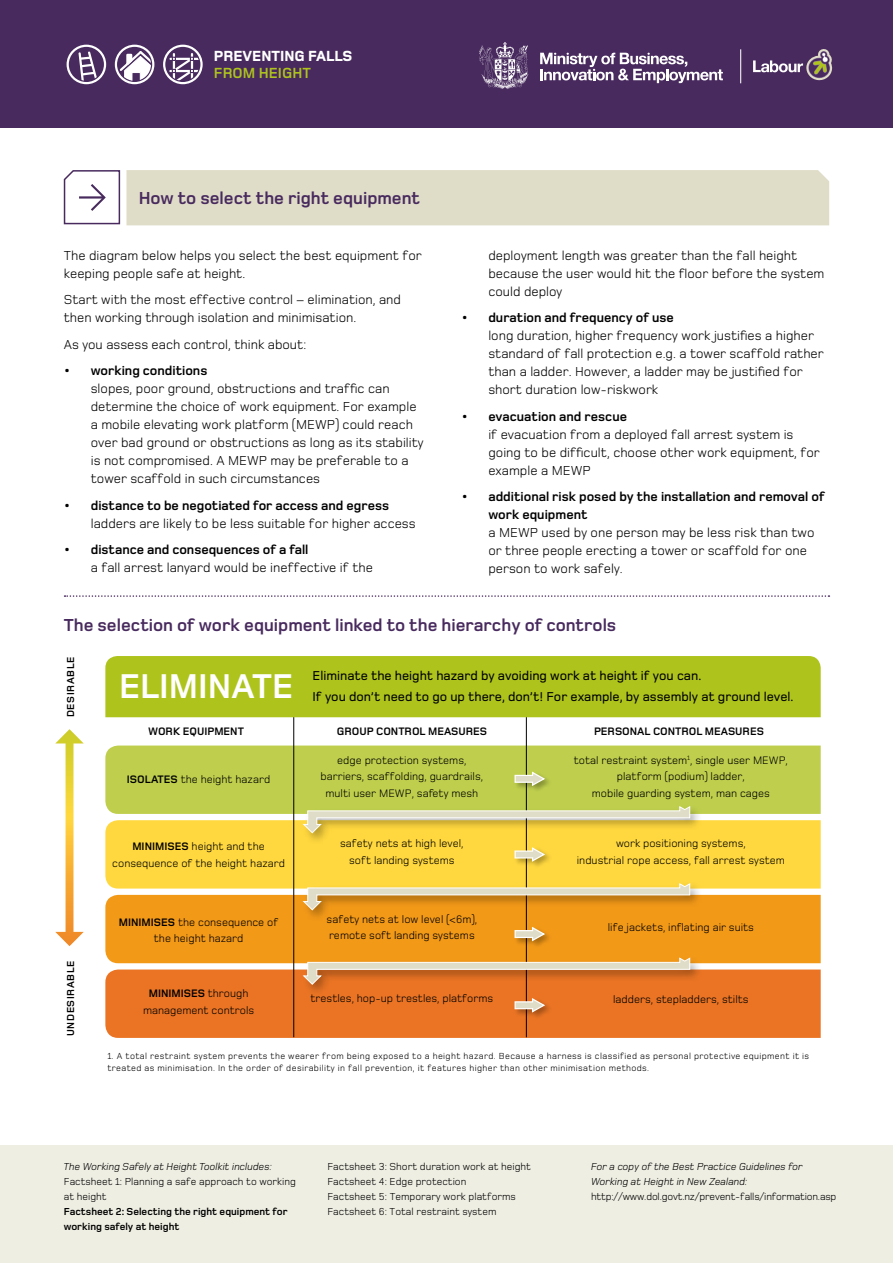
<style>
.page{position:relative;width:893px;height:1263px;background:#fff}
.page>*{position:absolute;margin:0;border:0;box-sizing:border-box;transform-origin:0 0}
.t1{font:700 35.7px "Foundry Monoline";color:#fff}
.t2{font:700 18px "Foundry Monoline";color:#482a5e}
.t3{font:800 15.15px "Foundry Monoline";color:#fff}
.t4{font:700 15.15px "Foundry Monoline";color:#aec41d}
.t5{font:13.5px/18px "Foundry Monoline";color:#000}
.t6{font:700 13.5px/18px "Foundry Monoline";color:#000}
.t7{font:500 13.35px "Foundry Monoline";color:#000}
.t8{font:11.25px/16.5px "Foundry Monoline";color:#000;text-align:center}
.t9{font:700 11.25px "Foundry Monoline";color:#000}
.t10{font:10.5px/15px "Foundry Monoline";color:#000}
.t11{font:italic 10.5px/15px "Foundry Monoline";color:#000}
.t12{font:700 10.5px/15px "Foundry Monoline";color:#000}
.t13{font:700 10.5px "Foundry Monoline";letter-spacing:.06em;color:#000}
.t14{font:9.15px/11.9px "Foundry Monoline";letter-spacing:.04em;color:#000}
.s1{font-weight:700}
</style>
<div class="page">
<div style="left:0;top:0;width:893px;height:128px;background:#482a5e"></div>
<div style="left:67px;top:45px;width:39px;height:39px;border:2px solid #fff;border-radius:50%"></div>
<svg style="left:77px;top:50px;width:26px;height:31px"></svg>
<div style="left:115px;top:45px;width:39px;height:39px;border:2px solid #fff;border-radius:50%"></div>
<svg style="left:118px;top:49px;width:33px;height:32px"></svg>
<div style="left:163px;top:45px;width:40px;height:39px;border:2px solid #fff;border-radius:50%"></div>
<hr style="left:171px;top:58px;width:28px;height:2px;background:#fff">
<hr style="left:170px;top:70px;width:29px;height:2px;background:#fff">
<hr style="left:173px;top:54px;width:2px;height:27px;background:#fff">
<hr style="left:191px;top:54px;width:2px;height:27px;background:#fff">
<svg style="left:171px;top:56px;width:24px;height:25px"></svg>
<svg style="left:65px;top:595px;width:764px;height:2px"></svg>
<div style="left:105px;top:745px;width:716px;height:69px;background:#bfcf4d"></div>
<div style="left:105px;top:820px;width:716px;height:68px;background:#ffd83f"></div>
<div style="left:105px;top:895px;width:716px;height:68px;background:#f39918"></div>
<div style="left:105px;top:969px;width:716px;height:69px;background:#ea7424"></div>
<hr style="left:293px;top:701px;width:1px;height:336px;background:#000">
<hr style="left:526px;top:701px;width:1px;height:336px;background:#000">
<div style="left:105px;top:656px;width:716px;height:61px;background:#aec41d"></div>
<svg style="left:55px;top:729px;width:29px;height:217px"></svg>
<div style="left:513px;top:770px;width:39px;height:23px;background:#000;opacity:.3"></div>
<svg style="left:514px;top:771px;width:32px;height:16px"></svg>
<div style="left:513px;top:925px;width:39px;height:23px;background:#000;opacity:.3"></div>
<svg style="left:514px;top:926px;width:32px;height:16px"></svg>
<div style="left:513px;top:846px;width:39px;height:23px;background:#000;opacity:.3"></div>
<svg style="left:514px;top:846px;width:32px;height:17px"></svg>
<div style="left:513px;top:997px;width:39px;height:22px;background:#000;opacity:.3"></div>
<svg style="left:514px;top:997px;width:32px;height:17px"></svg>
<div style="left:301px;top:803px;width:401px;height:42px;background:#000;opacity:.3"></div>
<svg style="left:302px;top:805px;width:389px;height:29px;background:#dfd173"></svg>
<div style="left:301px;top:880px;width:401px;height:42px;background:#000;opacity:.3"></div>
<svg style="left:302px;top:882px;width:389px;height:29px;background:#e5b255"></svg>
<div style="left:301px;top:955px;width:401px;height:41px;background:#000;opacity:.3"></div>
<svg style="left:302px;top:957px;width:389px;height:28px;background:#de9655"></svg>
<div style="left:0;top:1145px;width:893px;height:118px;background:#efeee3"></div>
<svg style="left:540px;top:53px;width:183px;height:30px"></svg>
<svg style="left:479px;top:42px;width:49px;height:47px"></svg>
<svg style="left:753px;top:49px;width:79px;height:32px"></svg>
<hr style="left:740px;top:49px;width:1px;height:34px;background:#fff">
<svg style="left:63px;top:170px;width:766px;height:55px;background:#e0ddcb"></svg>
<p class="t3" style="left:214px;top:48px;width:140px">PREVENTING FALLS</p>
<p class="t4" style="left:214px;top:65px;width:99px">from height</p>
<h2 class="t2" style="left:139px;top:188px;width:283px">How to select the right equipment</h2>
<p class="t5" style="left:64px;top:246px;width:360px">The diagram below helps you select the best equipment for keeping people safe at height.</p>
<p class="t5" style="left:64px;top:290px;width:339px">Start with the most effective control – elimination, and then working through isolation and minimisation.</p>
<p class="t5" style="left:64px;top:335px;width:244px">As you assess each control, think about:</p>
<p class="t6" style="left:64px;top:362px;width:145px">• working conditions</p>
<p class="t5" style="left:91px;top:379px;width:334px">slopes, poor ground, obstructions and traffic can determine the choice of work equipment. For example a mobile elevating work platform (MEWP) could reach over bad ground or obstructions as long as its stability is not compromised. A MEWP may be preferable to a tower scaffold in such circumstances</p>
<p class="t6" style="left:64px;top:496px;width:327px">• distance to be negotiated for access and egress</p>
<p class="t5" style="left:91px;top:514px;width:326px">ladders are likely to be less suitable for higher access</p>
<p class="t6" style="left:64px;top:541px;width:246px">• distance and consequences of a fall</p>
<p class="t5" style="left:91px;top:558px;width:284px">a fall arrest lanyard would be ineffective if the</p>
<p class="t5" style="left:488px;top:246px;width:338px">deployment length was greater than the fall height because the user would hit the floor before the system could deploy</p>
<p class="t6" style="left:461px;top:308px;width:214px">• duration and frequency of use</p>
<p class="t5" style="left:488px;top:326px;width:337px">long duration, higher frequency work justifies a higher standard of fall protection e.g. a tower scaffold rather than a ladder. However, a ladder may be justified for short duration low-riskwork</p>
<p class="t6" style="left:461px;top:407px;width:167px">• evacuation and rescue</p>
<p class="t5" style="left:488px;top:425px;width:333px">if evacuation from a deployed fall arrest system is going to be difficult, choose other work equipment, for example a MEWP</p>
<p class="t6" style="left:488px;top:487px;width:338px;text-indent:-27px">• additional risk posed by the installation and removal of work equipment</p>
<p class="t5" style="left:488px;top:523px;width:328px">a MEWP used by one person may be less risk than two or three people erecting a tower or scaffold for one person to work safely.</p>
<h2 class="t2" style="left:64px;top:615px;width:554px">The selection of work equipment linked to the hierarchy of controls</h2>
<p class="t12" style="left:63px;top:717px;width:61px;rotate:-90deg">DESIRABLE</p>
<p class="t13" style="left:65px;top:1036px;width:76px;rotate:-90deg">UNDESIRABLE</p>
<h1 class="t1" style="left:119px;top:666px;width:154px">ELIMI NATE</h1>
<p class="t7" style="left:313px;top:668px;width:390px">Eliminate the height hazard by avoiding work at height if you can.</p>
<p class="t7" style="left:313px;top:689px;width:483px">If you don’t need to go up there, don’t! For example, by assembly at ground level.</p>
<p class="t9" style="left:148px;top:725px;width:92px">WORK EQUIPMENTGRO</p>
<p class="t9" style="left:359px;top:725px;width:47px">UP CONTRO</p>
<p class="t9" style="left:420px;top:725px;width:69px">L MEASURES</p>
<p class="t9" style="left:594px;top:725px;width:90px">PERSONAL CONTRO</p>
<p class="t9" style="left:696px;top:725px;width:69px">L MEASURES</p>
<p class="t8" style="left:127px;top:770px;width:145px"><span class="s1">ISOLATES</span> the height hazard</p>
<p class="t8" style="left:574px;top:751px;width:216px">total restraint system<sup>1</sup>, single user MEWP, platform (podium) ladder,<br>mobile guarding system, man cages</p>
<p class="t8" style="left:321px;top:751px;width:164px">edge protection systems, barriers, scaffolding, guardrails, multi user MEWP, safety mesh</p>
<p class="t8" style="left:112px;top:838px;width:174px"><span class="s1">Minimises</span> height and the consequence of the height hazard</p>
<p class="t8" style="left:340px;top:835px;width:125px">safety nets at high level, soft landing systems</p>
<p class="t8" style="left:577px;top:835px;width:210px">work positioning systems,<br>industrial rope access, fall arrest system</p>
<p class="t8" style="left:119px;top:913px;width:161px"><span class="s1">Minimises</span> the consequence of the height hazard</p>
<p class="t8" style="left:327px;top:910px;width:152px;text-align:left">safety nets at low level (&lt;6m), remote soft landing systems</p>
<p class="t8" style="left:608px;top:919px;width:148px">life jackets, inflating air suits</p>
<p class="t8" style="left:143px;top:985px;width:113px"><span class="s1">Minimises</span> through management controls</p>
<p class="t8" style="left:311px;top:990px;width:184px">trestles, hop-up trestles, platforms</p>
<p class="t8" style="left:613px;top:991px;width:137px">ladders, stepladders, stilts</p>
<p class="t14" style="left:107px;top:1050px;width:703px">1. A total restraint system prevents the wearer from being exposed to a height hazard. Because a harness is classified as personal protective equipment it is treated as minimisation. In the order of desirability in fall prevention, it features higher than other minimisation methods.</p>
<p class="t11" style="left:64px;top:1159px;width:210px">The Working Safely at Height Toolkit includes:</p>
<p class="t10" style="left:64px;top:1174px;width:234px">Factsheet 1: Planning a safe approach to working at height</p>
<p class="t12" style="left:64px;top:1204px;width:225px">Factsheet 2: Selecting the right equipment for working safely at height</p>
<p class="t10" style="left:327px;top:1159px;width:205px">Factsheet 3: Short duration work at height Factsheet 4: Edge protection<br>Factsheet 5: Temporary work platforms Factsheet 6: Total restraint system</p>
<p class="t11" style="left:591px;top:1159px;width:213px">For a copy of the Best Practice Guidelines for<br>Working at Height in New Zealand:</p>
<p class="t10" style="left:591px;top:1189px;width:247px">http://www.dol.govt.nz/prevent-falls/information.asp</p>
</div>
